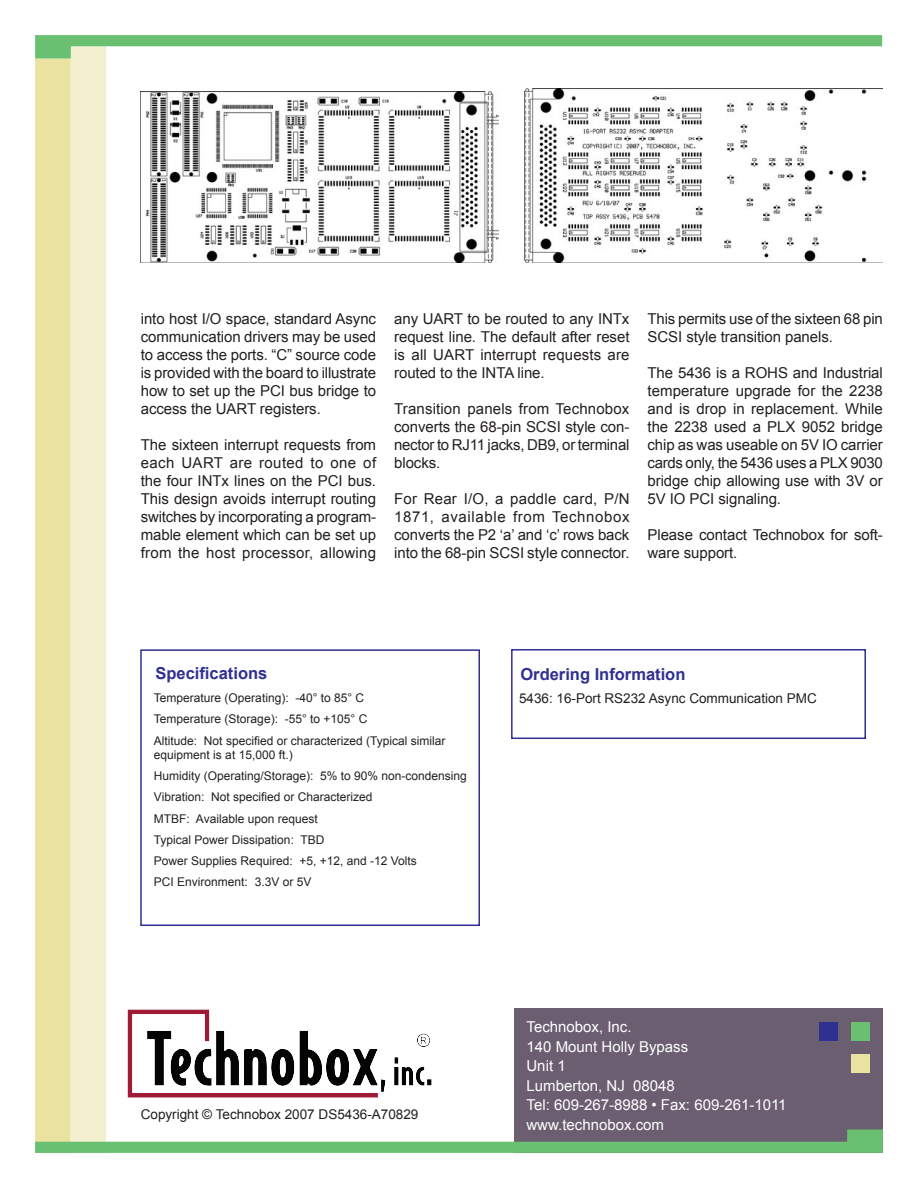
<style>
.page{position:relative;width:918px;height:1188px;background:#fff}
.page>*{position:absolute;margin:0;border:0;box-sizing:border-box;transform-origin:0 0}
.t1{font:700 16.5px "Arial";color:#2e3092}
.t2{font:15px/18px "Arial";letter-spacing:-.005em;color:#231f20;text-align:justify}
.t3{font:15px/19.5px "Arial";color:#fff}
.t4{font:13.5px "Arial";color:#231f20}
.t5{font:12px/21.1px "Arial";color:#231f20}
</style>
<div class="page">
<div style="left:35px;top:59px;width:36px;height:1094px;background:#eae29f"></div>
<div style="left:71px;top:46px;width:35px;height:1107px;background:#f4f0cf"></div>
<svg style="left:35px;top:35px;width:847px;height:24px"></svg>
<div style="left:514px;top:1009px;width:369px;height:144px;background:#6b5e71"></div>
<div style="left:851px;top:1022px;width:18px;height:18px;background:#69c071"></div>
<div style="left:851px;top:1054px;width:18px;height:18px;background:#eae29f"></div>
<div style="left:819px;top:1022px;width:19px;height:18px;background:#2e3092"></div>
<svg style="left:35px;top:1129px;width:848px;height:24px"></svg>
<img style="left:128px;top:1009px;width:304px;height:89px">
<svg style="left:140px;top:649px;width:340px;height:277px"></svg>
<img style="left:525px;top:89px;width:357px;height:173px">
<img style="left:141px;top:91px;width:358px;height:171px">
<svg style="left:511px;top:649px;width:355px;height:90px"></svg>
<p class="t2" style="left:141px;top:310px;width:237px">into host I/O space, standard Async communication drivers may be used to access the ports. “C” source code is provided with the board to illustrate how to set up the PCI bus bridge to access the UART registers.</p>
<p class="t2" style="left:141px;top:436px;width:237px">The sixteen interrupt requests from each UART are routed to one of the four INTx lines on the PCI bus.<br>This design avoids interrupt routing switches by incorporating a program&shy;mable element which can be set up from the host processor, allowing</p>
<p class="t2" style="left:394px;top:310px;width:237px">any UART to be routed to any INTx request line. The default after reset is all UART interrupt requests are routed to the INTA line.</p>
<p class="t2" style="left:394px;top:400px;width:237px">Transition panels from Technobox converts the 68-pin SCSI style con&shy;nector to RJ11 jacks, DB9, or terminal blocks.</p>
<p class="t2" style="left:394px;top:490px;width:237px">For Rear I/O, a paddle card, P/N 1871, available from Technobox converts the P2 ‘a’ and ‘c’ rows back into the 68-pin SCSI style connector.</p>
<p class="t2" style="left:648px;top:310px;width:237px">This permits use of the sixteen 68 pin<br>SCSI style transition panels.</p>
<p class="t2" style="left:648px;top:364px;width:237px">The 5436 is a ROHS and Industrial temperature upgrade for the 2238 and is drop in replacement. While the 2238 used a PLX 9052 bridge chip as was useable on 5V IO carrier cards only, the 5436 uses a PLX 9030 bridge chip allowing use with 3V or 5V IO PCI signaling.</p>
<p class="t2" style="left:648px;top:526px;width:237px">Please contact Technobox for soft&shy;ware support.</p>
<p class="t1" style="left:156px;top:663px;width:113px">Specifications</p>
<p class="t1" style="left:520px;top:663px;width:167px">Ordering Information</p>
<p class="t5" style="left:154px;top:688px;width:293px">Temperature (Operating): -40° to 85° C<br>Temperature (Storage): -55° to +105° C<br>Altitude: Not specified or characterized (Typical similar</p>
<p class="t5" style="left:154px;top:744px;width:314px">equipment is at 15,000 ft.)<br>Humidity (Operating/Storage): 5% to 90% non-condensing Vibration: Not specified or Characterized<br>MTBF: Available upon request<br>Typical Power Dissipation: TBD<br>Power Supplies Required: +5, +12, and -12 Volts<br>PCI Environment: 3.3V or 5V</p>
<p class="t4" style="left:519px;top:689px;width:299px">5436: 16-Port RS232 Async Communication PMC</p>
<p class="t4" style="left:141px;top:1105px;width:279px">Copyright © Technobox 2007 DS5436-A70829</p>
<p class="t3" style="left:526px;top:1018px;width:262px">Technobox, Inc.<br>140 Mount Holly Bypass<br>Unit 1<br>Lumberton, NJ 08048<br>Tel: 609-267-8988 • Fax: 609-261-1011 www.technobox.com</p>
</div>
